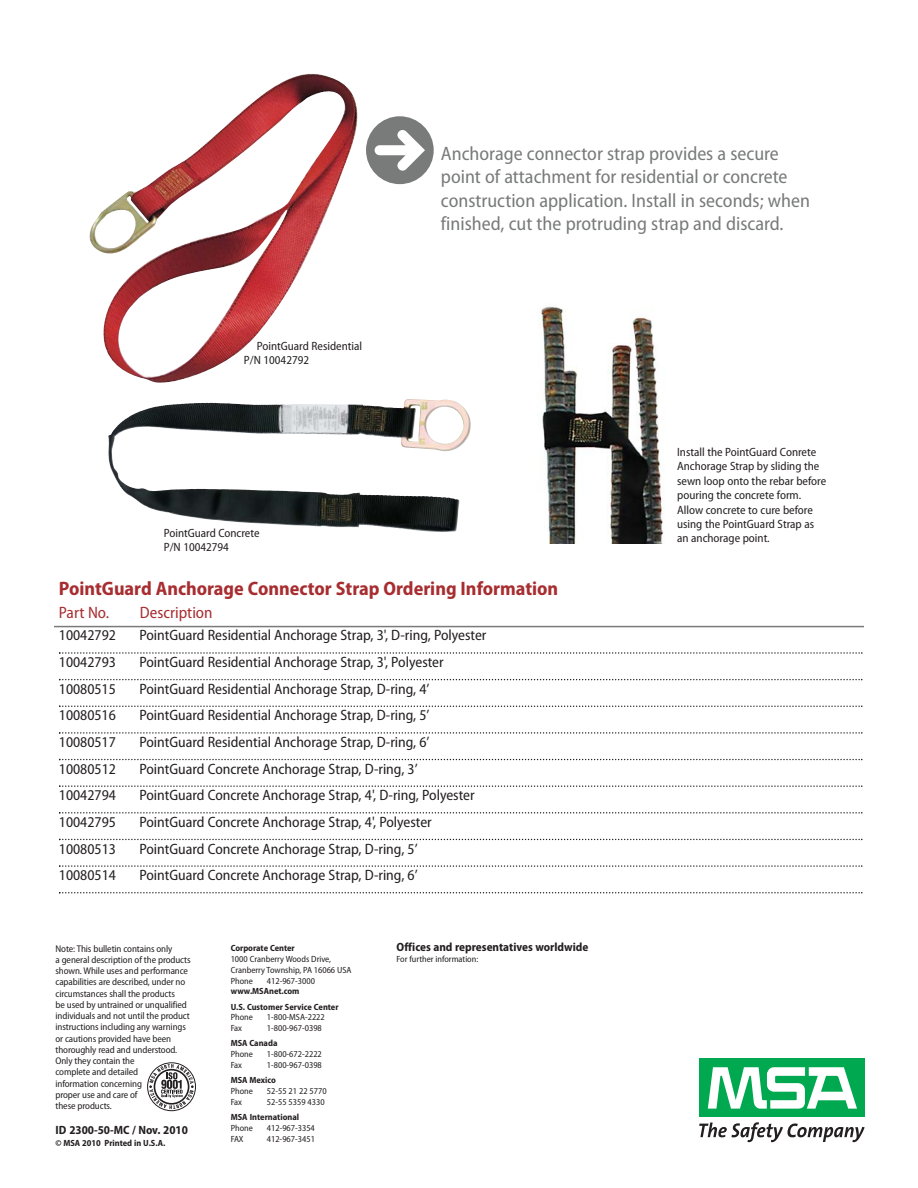
<style>
.page{position:relative;width:918px;height:1188px;background:#fff}
.page>*{position:absolute;margin:0;border:0;box-sizing:border-box;transform-origin:0 0}
.t1{font:semi-condensed 19.5px/23.4px "Myriad Pro";color:#797a7a}
.t2{font:700 semi-condensed 19.5px "Myriad Pro";color:#a72d30}
.t3{font:semi-condensed 16.5px "Myriad Pro";color:#a72d30}
.t4{font:semi-condensed 15px "Myriad Pro";color:#231f20}
.t5{font:semi-condensed 12px/14.4px "Myriad Pro";color:#231f20}
.t6{font:700 semi-condensed 12px "Myriad Pro";color:#231f20}
.t7{font:semi-condensed 9.75px/11.2px "Myriad Pro";letter-spacing:-.01em;color:#231f20}
.t8{font:semi-condensed 9px/10.8px "Myriad Pro";color:#231f20}
.t9{font:700 semi-condensed 9px/15.1px "Myriad Pro";color:#231f20}
</style>
<div class="page">
<svg style="left:59px;top:652px;width:803px;height:2px"></svg>
<svg style="left:59px;top:679px;width:803px;height:1px"></svg>
<svg style="left:59px;top:706px;width:803px;height:1px"></svg>
<svg style="left:59px;top:732px;width:803px;height:2px"></svg>
<svg style="left:59px;top:759px;width:803px;height:1px"></svg>
<svg style="left:59px;top:785px;width:803px;height:2px"></svg>
<svg style="left:59px;top:812px;width:803px;height:2px"></svg>
<svg style="left:59px;top:839px;width:803px;height:1px"></svg>
<svg style="left:59px;top:865px;width:803px;height:2px"></svg>
<svg style="left:59px;top:892px;width:803px;height:1px"></svg>
<hr style="left:54px;top:626px;width:810px;height:1px;background:#797a7a">
<img style="left:538px;top:306px;width:126px;height:237px">
<img style="left:120px;top:486px;width:339px;height:46px">
<img style="left:89px;top:73px;width:269px;height:310px">
<div style="left:699px;top:1059px;width:166px;height:58px;background:#00a94f"></div>
<svg style="left:708px;top:1067px;width:149px;height:42px"></svg>
<svg style="left:699px;top:1122px;width:166px;height:20px"></svg>
<div style="left:147px;top:1062px;width:49px;height:49px;border:1px solid #231f20;border-radius:50%"></div>
<svg style="left:149px;top:1064px;width:45px;height:45px"></svg>
<p class="t5" style="left:244px;top:340px;width:120px;text-indent:13px">PointGuard Residential<br>P/N 10042792</p>
<p class="t5" style="left:164px;top:527px;width:97px">PointGuard Concrete<br>P/N 10042794</p>
<h1 class="t1" style="left:441px;top:143px;width:371px">Anchorage connector strap provides a secure point of attachment for residential or concrete construction application. Install in seconds; when finished, cut the protruding strap and discard.</h1>
<p class="t5" style="left:677px;top:446px;width:151px">Install the PointGuard Conrete<br>Anchorage Strap by sliding the sewn loop onto the rebar before pouring the concrete form.<br>Allow concrete to cure before using the PointGuard Strap as an anchorage point.</p>
<h1 class="t2" style="left:59px;top:581px;width:501px">PointGuard Anchorage Connector Strap Ordering Information</h1>
<p class="t3" style="left:59px;top:606px;width:52px">Part No.</p>
<p class="t3" style="left:140px;top:606px;width:74px">Description</p>
<p class="t4" style="left:59px;top:630px;width:58px">10042792</p>
<p class="t4" style="left:139px;top:630px;width:349px">PointGuard Residential Anchorage Strap, 3', D-ring, Polyester</p>
<p class="t4" style="left:59px;top:657px;width:58px">10042793</p>
<p class="t4" style="left:139px;top:657px;width:306px">PointGuard Residential Anchorage Strap, 3', Polyester</p>
<p class="t4" style="left:59px;top:683px;width:58px">10080515</p>
<p class="t4" style="left:139px;top:683px;width:292px">PointGuard Residential Anchorage Strap, D-ring, 4’</p>
<p class="t4" style="left:59px;top:710px;width:58px">10080516</p>
<p class="t4" style="left:139px;top:710px;width:292px">PointGuard Residential Anchorage Strap, D-ring, 5’</p>
<p class="t4" style="left:59px;top:736px;width:58px">10080517</p>
<p class="t4" style="left:139px;top:736px;width:292px">PointGuard Residential Anchorage Strap, D-ring, 6’</p>
<p class="t4" style="left:59px;top:763px;width:58px">10080512</p>
<p class="t4" style="left:139px;top:763px;width:280px">PointGuard Concrete Anchorage Strap, D-ring, 3’</p>
<p class="t4" style="left:59px;top:790px;width:58px">10042794</p>
<p class="t4" style="left:140px;top:790px;width:337px">PointGuard Concrete Anchorage Strap, 4', D-ring, Polyester</p>
<p class="t4" style="left:59px;top:816px;width:58px">10042795</p>
<p class="t4" style="left:139px;top:816px;width:294px">PointGuard Concrete Anchorage Strap, 4', Polyester</p>
<p class="t4" style="left:59px;top:843px;width:58px">10080513</p>
<p class="t4" style="left:139px;top:843px;width:280px">PointGuard Concrete Anchorage Strap, D-ring, 5’</p>
<p class="t4" style="left:59px;top:870px;width:58px">10080514</p>
<p class="t4" style="left:139px;top:870px;width:280px">PointGuard Concrete Anchorage Strap, D-ring, 6’</p>
<p class="t7" style="left:55px;top:944px;width:137px">Note: This bulletin contains only<br>a general description of the products shown. While uses and performance capabilities are described, under no circumstances shall the products<br>be used by untrained or unqualified individuals and not until the product instructions including any warnings or cautions provided have been thoroughly read and understood.<br>Only they contain the<br>complete and detailed<br>information concerning<br>proper use and care of<br>these products.</p>
<p class="t6" style="left:55px;top:1126px;width:134px">ID 2300-50-MC / Nov. 2010</p>
<p class="t9" style="left:55px;top:1136px;width:111px">© MSA 2010 Printed in U.S.A.</p>
<p class="t9" style="left:231px;top:941px;width:66px">Corporate Center</p>
<p class="t8" style="left:231px;top:954px;width:122px">1000 Cranberry Woods Drive,<br>Cranberry Township, PA 16066 USA<br>Phone</p>
<p class="t8" style="left:267px;top:976px;width:50px">412-967-3000</p>
<p class="t9" style="left:231px;top:985px;width:109px">www.MSAnet.com<br>U.S. Customer Service Center</p>
<p class="t8" style="left:231px;top:1013px;width:24px">Phone</p>
<p class="t8" style="left:267px;top:1013px;width:59px">1-800-MSA-2222</p>
<p class="t8" style="left:231px;top:1024px;width:13px">Fax</p>
<p class="t8" style="left:267px;top:1024px;width:57px">1-800-967-0398</p>
<p class="t9" style="left:231px;top:1037px;width:48px">MSA Canada</p>
<p class="t8" style="left:231px;top:1050px;width:24px">Phone</p>
<p class="t8" style="left:267px;top:1050px;width:57px">1-800-672-2222</p>
<p class="t8" style="left:231px;top:1061px;width:13px">Fax</p>
<p class="t8" style="left:267px;top:1061px;width:57px">1-800-967-0398</p>
<p class="t9" style="left:231px;top:1074px;width:47px">MSA Mexico</p>
<p class="t8" style="left:231px;top:1087px;width:24px">Phone</p>
<p class="t8" style="left:267px;top:1087px;width:61px">52-55 21 22 5770</p>
<p class="t8" style="left:231px;top:1097px;width:13px">Fax</p>
<p class="t8" style="left:267px;top:1097px;width:59px">52-55 5359 4330</p>
<p class="t9" style="left:231px;top:1110px;width:70px">MSA International</p>
<p class="t8" style="left:231px;top:1123px;width:24px">Phone</p>
<p class="t8" style="left:267px;top:1123px;width:50px">412-967-3354</p>
<p class="t8" style="left:231px;top:1134px;width:14px">FAX</p>
<p class="t8" style="left:267px;top:1134px;width:50px">412-967-3451</p>
<p class="t6" style="left:397px;top:943px;width:193px">Offices and representatives worldwide</p>
<p class="t8" style="left:397px;top:955px;width:83px">For further information:</p>
</div>
